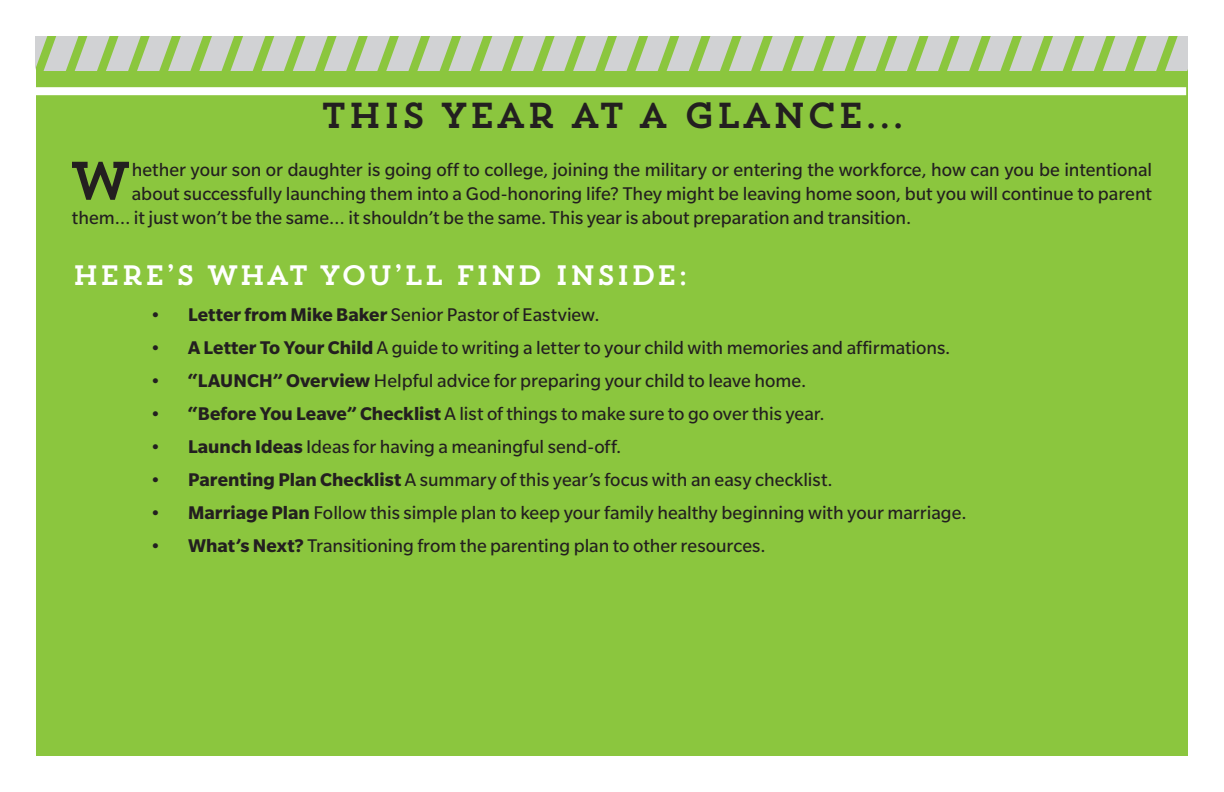
<style>
.page{position:relative;width:1224px;height:792px;background:#fff}
.page>*{position:absolute;margin:0;border:0;box-sizing:border-box;transform-origin:0 0}
.t1{font:54.2px "Trend Slab One";color:#231f20}
.t2{font:36px "Trend Slab One";color:#231f20}
.t3{font:28px "Trend Slab One";color:#fff}
.t4{font:20px "Slate Std";color:#231f20}
.s1{font-family:"Myriad Pro";font-size:24px}
.s2{font-weight:700}
</style>
<div class="page">
<div style="left:36px;top:36px;width:1152px;height:720px;background:#8bc63e"></div>
<svg style="left:35px;top:36px;width:1152px;height:35px"></svg>
<div style="left:34px;top:87px;width:1152px;height:8px;background:#fff"></div>
<h2 class="t2" style="left:321px;top:92px;width:586px">THIS YEAR AT A GLANCE...</h2>
<h1 class="t1" style="left:69px;top:146px;width:64px">W</h1>
<p class="t4" style="left:132px;top:159px;width:1022px">hether your son or daughter is going off to college, joining the military or entering the workforce, how can you be intentional</p>
<p class="t4" style="left:132px;top:183px;width:1022px">about successfully launching them into a God-honoring life? They might be leaving home soon, but you will continue to parent</p>
<p class="t4" style="left:72px;top:207px;width:841px">them… it just won’t be the same… it shouldn’t be the same. This year is about preparation and transition.</p>
<h3 class="t3" style="left:72px;top:257px;width:618px">HERE’S WHAT YOU’LL FIND INSIDE:</h3>
<p class="t4" style="left:152px;top:305px;width:449px"><span class="s1">•</span> <span class="s2">Letter from Mike Baker</span> Senior Pastor of Eastview.</p>
<p class="t4" style="left:152px;top:338px;width:800px"><span class="s1">•</span> <span class="s2">A Letter To Your Child</span> A guide to writing a letter to your child with memories and affirmations.</p>
<p class="t4" style="left:152px;top:371px;width:656px"><span class="s1">•</span> <span class="s2">“LAUNCH” Overview</span> Helpful advice for preparing your child to leave home.</p>
<p class="t4" style="left:152px;top:404px;width:674px"><span class="s1">•</span> <span class="s2">“Before You Leave” Checklist</span> A list of things to make sure to go over this year.</p>
<p class="t4" style="left:152px;top:437px;width:471px"><span class="s1">•</span> <span class="s2">Launch Ideas</span> Ideas for having a meaningful send-off.</p>
<p class="t4" style="left:152px;top:470px;width:682px"><span class="s1">•</span> <span class="s2">Parenting Plan Checklist</span> A summary of this year’s focus with an easy checklist.</p>
<p class="t4" style="left:152px;top:503px;width:816px"><span class="s1">•</span> <span class="s2">Marriage Plan</span> Follow this simple plan to keep your family healthy beginning with your marriage.</p>
<p class="t4" style="left:152px;top:536px;width:615px"><span class="s1">•</span> <span class="s2">What’s Next?</span> Transitioning from the parenting plan to other resources.</p>
</div>
